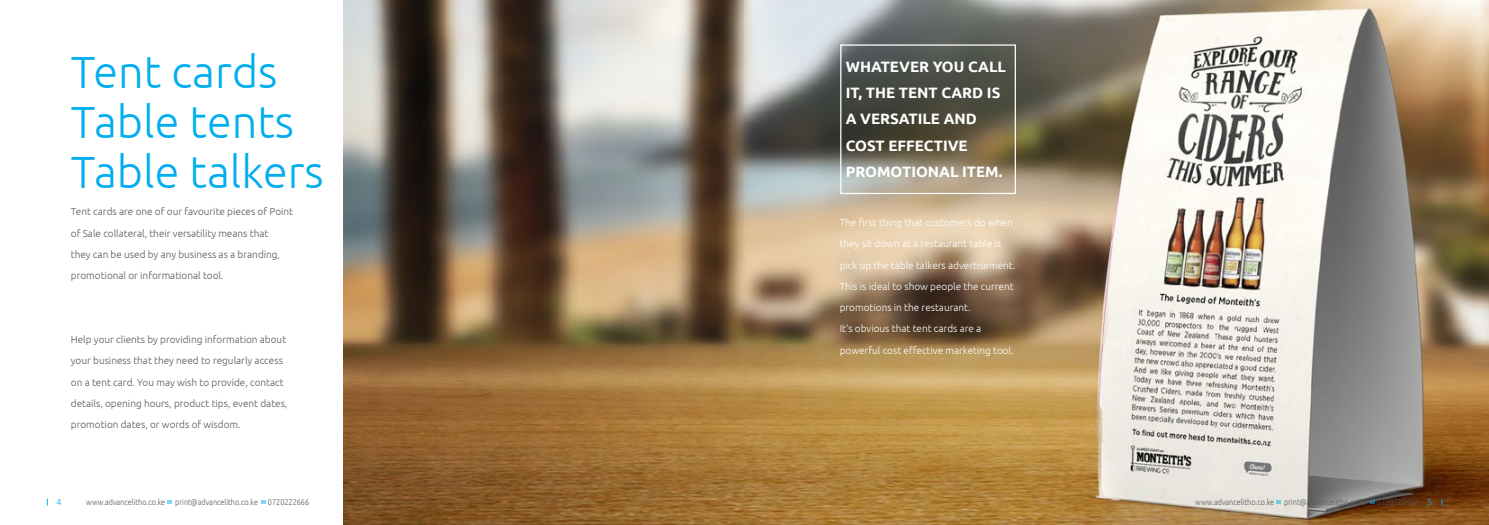
<style>
.page{position:relative;width:1489px;height:525px;background:#fff}
.page>*{position:absolute;margin:0;border:0;box-sizing:border-box;transform-origin:0 0}
.t1{font:300 45px/50px "Ubuntu";color:#00aeef}
.t2{font:700 15px/26.2px "Ubuntu";color:#fff}
.t3{font:300 10px/21.2px "Ubuntu";color:#58595b}
.t4{font:300 10px/21.2px "Ubuntu";color:#fff}
.t5{font:300 8.75px "Ubuntu";color:#00aeef}
.t6{font:300 8.25px "Ubuntu";color:#58595b;scale:.88 1}
.s1{font-size:8.75px;color:#00aeef}
</style>
<div class="page">
<img style="left:344px;top:0;width:1144px;height:524px">
<svg style="left:168px;top:500px;width:4px;height:3px"></svg>
<svg style="left:261px;top:500px;width:4px;height:3px"></svg>
<div style="left:840px;top:44px;width:175px;height:150px;border:1px solid #fff"></div>
<svg style="left:1276px;top:500px;width:4px;height:3px"></svg>
<svg style="left:1369px;top:500px;width:5px;height:3px"></svg>
<h1 class="t1" style="left:71px;top:46px;width:254px">Tent cards<br>Table tents<br>Table talkers</h1>
<p class="t3" style="left:71px;top:201px;width:224px">Tent cards are one of our favourite pieces of Point of Sale collateral, their versatility means that<br>they can be used by any business as a branding, promotional or informational tool.</p>
<p class="t3" style="left:71px;top:328px;width:218px">Help your clients by providing information about your business that they need to regularly access on a tent card. You may wish to provide, contact details, opening hours, product tips, event dates, promotion dates, or words of wisdom.</p>
<p class="t5" style="left:57px;top:496px;width:6px">4</p>
<p class="t6" style="left:86px;top:496px;width:255px">www.advancelitho.co.ke print@advancelitho.co.ke 0720222666</p>
<h2 class="t2" style="left:845px;top:53px;width:161px">WHATEVER YOU CALL<br>IT, THE TENT CARD IS<br>A VERSATILE AND<br>COST EFFECTIVE<br>PROMOTIONAL ITEM.</h2>
<p class="t4" style="left:839px;top:211px;width:177px">The first thing that customers do when they sit down at a restaurant table is pick up the table talkers advertisement.<br>This is ideal to show people the current promotions in the restaurant.<br>It’s obvious that tent cards are a powerful cost effective marketing tool.</p>
<p class="t6" style="left:1195px;top:496px;width:270px">www.advancelitho.co.ke print@advancelitho.co.ke 0720222666 <span class="s1">5</span></p>
</div>
